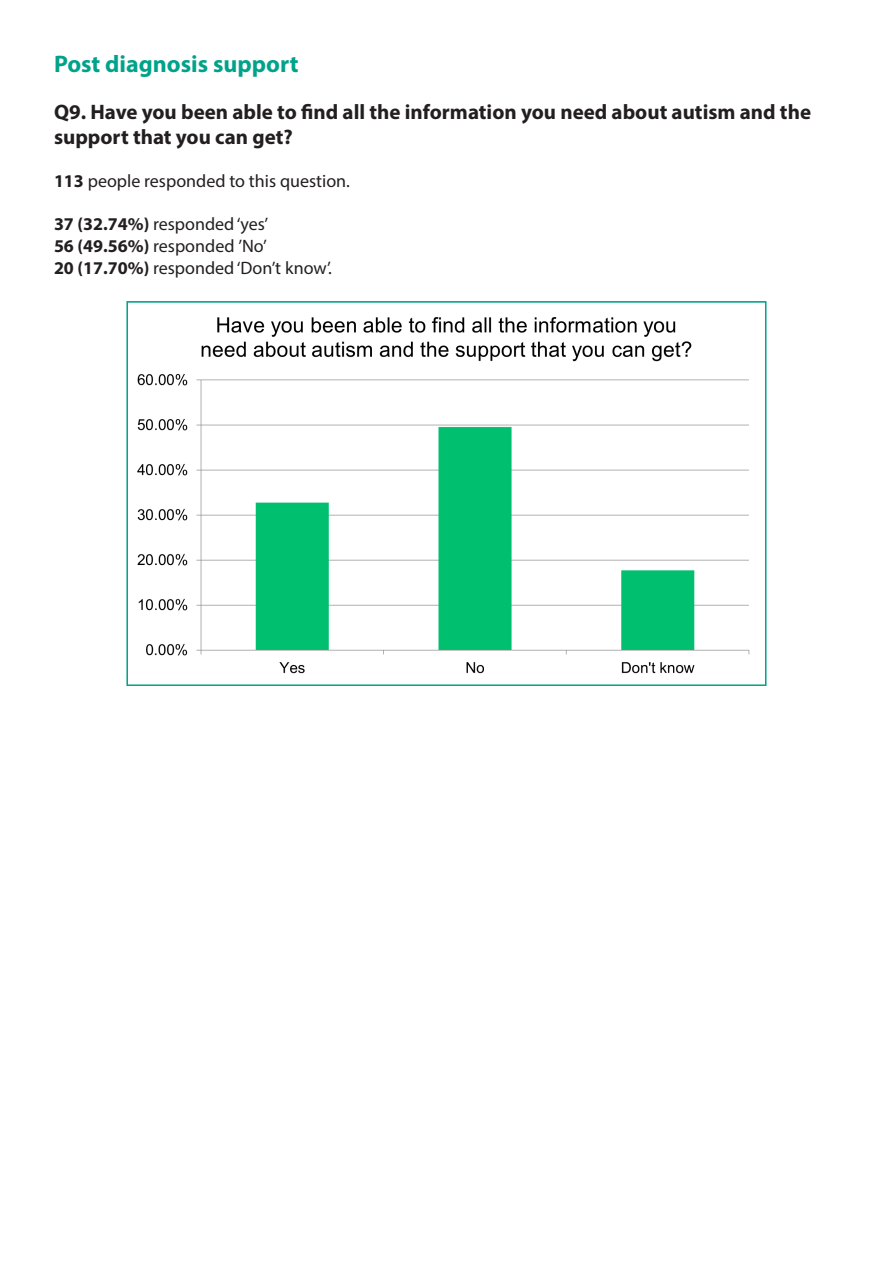
<style>
.page{position:relative;width:893px;height:1263px;background:#fff}
.page>*{position:absolute;margin:0;border:0;box-sizing:border-box;transform-origin:0 0}
.t1{font:700 24px "Myriad Pro";color:#00a38a}
.t2{font:700 21px/25.2px "Myriad Pro";color:#231f20}
.t3{font:18px "Myriad Pro";color:#231f20}
.s1{font-weight:700}
</style>
<div class="page">
<img style="left:137px;top:317px;width:613px;height:357px">
<div style="left:126px;top:301px;width:640px;height:385px;border:2px solid #00a38a"></div>
<p class="t1" style="left:54px;top:48px;width:246px">Post diagnosis support</p>
<p class="t2" style="left:54px;top:98px;width:759px">Q9. Have you been able to find all the information you need about autism and the support that you can get?</p>
<p class="t3" style="left:54px;top:170px;width:297px"><span class="s1">113</span> people responded to this question.</p>
<p class="t3" style="left:54px;top:213px;width:216px"><span class="s1">37 (32.74%)</span> responded ‘yes’</p>
<p class="t3" style="left:54px;top:235px;width:214px"><span class="s1">56 (49.56%)</span> responded ’No’</p>
<p class="t3" style="left:54px;top:256px;width:279px"><span class="s1">20 (17.70%)</span> responded ‘Don’t know’.</p>
</div>
